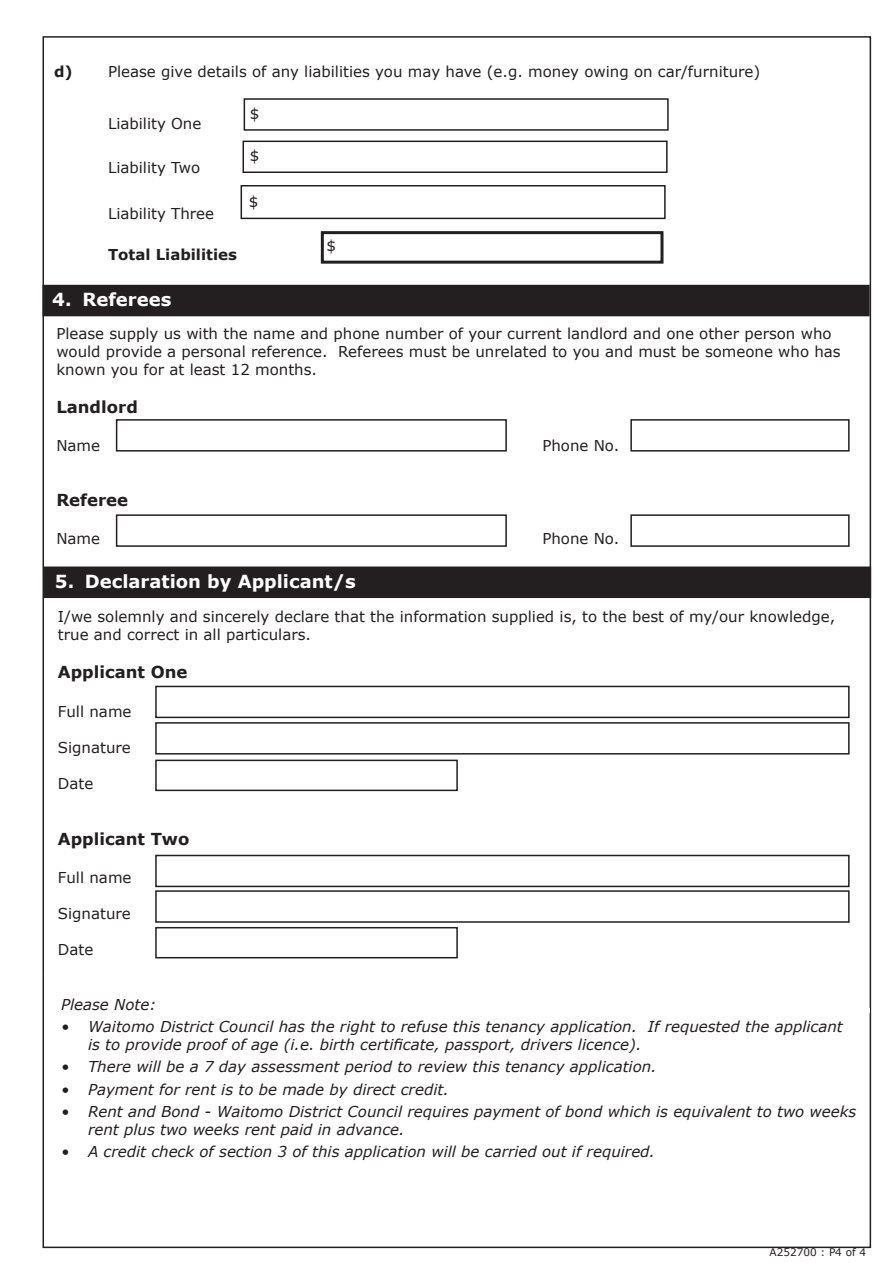
<style>
.page{position:relative;width:893px;height:1263px;background:#fff}
.page>*{position:absolute;margin:0;border:0;box-sizing:border-box;transform-origin:0 0}
.t1{font:700 18px "Verdana";color:#fff}
.t2{font:700 16.5px "Verdana";color:#231f20}
.t3{font:15px/18px "Verdana";color:#231f20}
.t4{font:italic 15px/18px "Verdana";color:#231f20}
.t5{font:700 15px "Verdana";color:#231f20}
.t6{font:10.5px "Verdana";color:#231f20}
.s1{font-weight:700}
</style>
<div class="page">
<div style="left:43px;top:36px;width:828px;height:1212px;background:#fff;border:2px solid #231f20"></div>
<div style="left:244px;top:98px;width:425px;height:33px;border:2px solid #231f20"></div>
<div style="left:243px;top:141px;width:425px;height:32px;border:2px solid #231f20"></div>
<div style="left:241px;top:185px;width:425px;height:34px;border:2px solid #231f20"></div>
<div style="left:321px;top:231px;width:342px;height:33px;border:3px solid #231f20"></div>
<div style="left:43px;top:286px;width:826px;height:30px;background:#231f20"></div>
<div style="left:43px;top:285px;width:827px;height:31px;border:2px solid #231f20"></div>
<div style="left:116px;top:419px;width:391px;height:33px;border:2px solid #231f20"></div>
<div style="left:630px;top:419px;width:220px;height:33px;border:2px solid #231f20"></div>
<div style="left:116px;top:514px;width:391px;height:33px;border:2px solid #231f20"></div>
<div style="left:630px;top:514px;width:220px;height:33px;border:2px solid #231f20"></div>
<div style="left:45px;top:567px;width:825px;height:30px;background:#231f20"></div>
<div style="left:44px;top:566px;width:827px;height:32px;border:2px solid #231f20"></div>
<div style="left:155px;top:686px;width:695px;height:32px;border:2px solid #231f20"></div>
<div style="left:155px;top:722px;width:695px;height:32px;border:2px solid #231f20"></div>
<div style="left:155px;top:760px;width:303px;height:31px;border:2px solid #231f20"></div>
<div style="left:155px;top:855px;width:695px;height:32px;border:2px solid #231f20"></div>
<div style="left:155px;top:890px;width:695px;height:33px;border:2px solid #231f20"></div>
<div style="left:155px;top:927px;width:303px;height:31px;border:2px solid #231f20"></div>
<div style="left:45px;top:972px;width:824px;height:5px;background:#fff"></div>
<hr style="left:45px;top:1008px;width:824px;height:4px;background:#fff">
<p class="t3" style="left:54px;top:63px;width:708px"><span class="s1">d)</span> Please give details of any liabilities you may have (e.g. money owing on car/furniture)</p>
<p class="t3" style="left:108px;top:114px;width:95px">Liability One</p>
<p class="t3" style="left:108px;top:158px;width:94px">Liability Two</p>
<p class="t3" style="left:108px;top:205px;width:108px">Liability Three</p>
<p class="t5" style="left:108px;top:244px;width:131px">Total Liabilities</p>
<p class="t3" style="left:250px;top:104px;width:11px">$</p>
<p class="t3" style="left:250px;top:147px;width:11px">$</p>
<p class="t3" style="left:249px;top:192px;width:11px">$</p>
<p class="t3" style="left:326px;top:237px;width:11px">$</p>
<p class="t1" style="left:52px;top:287px;width:121px">4. Referees</p>
<p class="t3" style="left:56px;top:324px;width:786px">Please supply us with the name and phone number of your current landlord and one other person who would provide a personal reference. Referees must be unrelated to you and must be someone who has known you for at least 12 months.</p>
<p class="t2" style="left:56px;top:395px;width:83px">Landlord</p>
<p class="t3" style="left:56px;top:436px;width:45px">Name</p>
<p class="t3" style="left:542px;top:436px;width:78px">Phone No.</p>
<p class="t2" style="left:56px;top:489px;width:73px">Referee</p>
<p class="t3" style="left:56px;top:529px;width:45px">Name</p>
<p class="t3" style="left:542px;top:529px;width:78px">Phone No.</p>
<p class="t1" style="left:55px;top:569px;width:302px">5. Declaration by Applicant/s</p>
<p class="t3" style="left:58px;top:607px;width:779px">I/we solemnly and sincerely declare that the information supplied is, to the best of my/our knowledge, true and correct in all particulars.</p>
<p class="t2" style="left:58px;top:660px;width:131px">Applicant One</p>
<p class="t3" style="left:58px;top:702px;width:75px">Full name</p>
<p class="t3" style="left:58px;top:738px;width:74px">Signature</p>
<p class="t3" style="left:58px;top:774px;width:37px">Date</p>
<p class="t2" style="left:58px;top:827px;width:133px">Applicant Two</p>
<p class="t3" style="left:58px;top:868px;width:75px">Full name</p>
<p class="t3" style="left:58px;top:904px;width:74px">Signature</p>
<p class="t3" style="left:58px;top:940px;width:37px">Date</p>
<p class="t4" style="left:61px;top:995px;width:97px">Please Note:</p>
<p class="t4" style="left:88px;top:1017px;width:756px;text-indent:-27px">• Waitomo District Council has the right to refuse this tenancy application. If requested the applicant is to provide proof of age (i.e. birth certificate, passport, drivers licence).</p>
<p class="t4" style="left:61px;top:1058px;width:597px">• There will be a 7 day assessment period to review this tenancy application.</p>
<p class="t4" style="left:61px;top:1080px;width:389px">• Payment for rent is to be made by direct credit.</p>
<p class="t4" style="left:88px;top:1102px;width:770px;text-indent:-27px">• Rent and Bond - Waitomo District Council requires payment of bond which is equivalent to two weeks rent plus two weeks rent paid in advance.</p>
<p class="t4" style="left:61px;top:1142px;width:596px">• A credit check of section 3 of this application will be carried out if required.</p>
<p class="t6" style="left:770px;top:1245px;width:98px">A252700 : P4 of 4</p>
</div>
